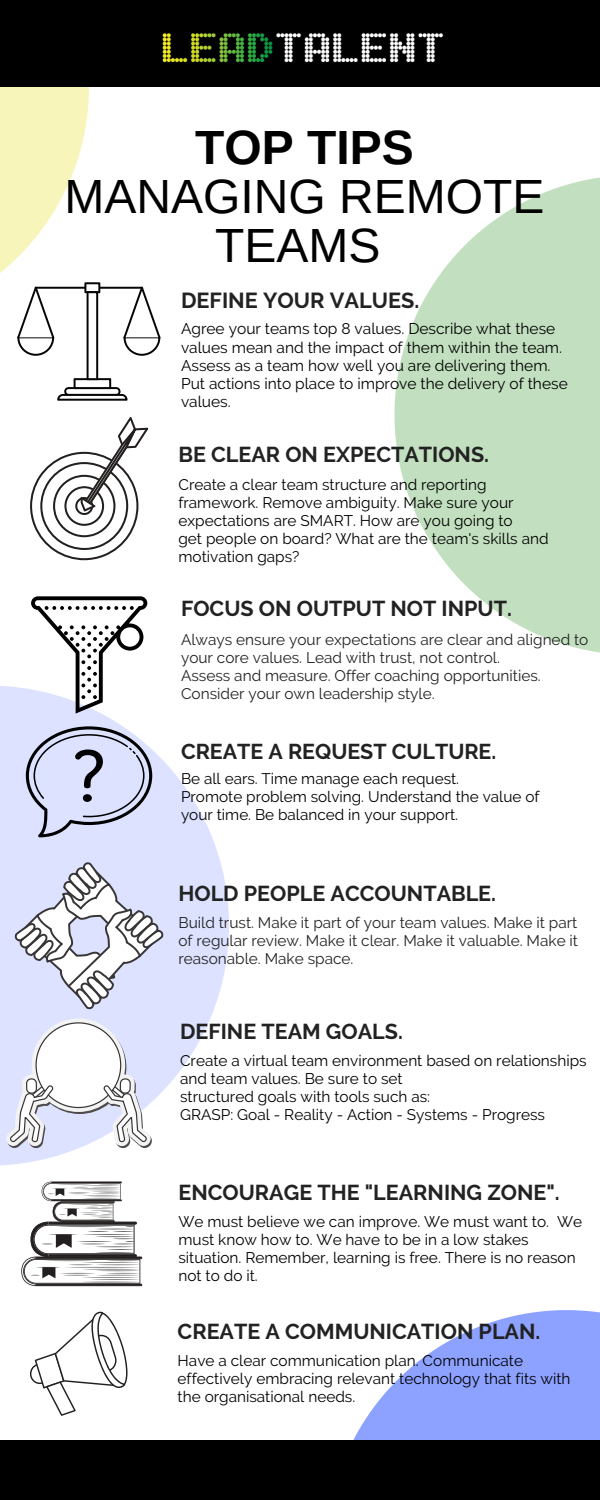
<style>
.page{position:relative;width:600px;height:1500px;background:#fff}
.page>*{position:absolute;margin:0;border:0;box-sizing:border-box;transform-origin:0 0}
.t1{font:48px/49.4px "Arimo";color:#000;text-align:center}
.t2{font:700 48px "Arimo";color:#000}
.t3{font:700 21.7px "Raleway";color:#222}
.t4{font:700 21.5px "Raleway";color:#222}
.t5{font:700 21.4px "Raleway";color:#222}
.t6{font:15.5px/18.2px "Raleway";color:#000}
.t7{font:15.4px/18px "Raleway";color:#000}
.t8{font:15.4px/18px "Raleway";color:#222}
.t9{font:15.3px/17.9px "Raleway";color:#000}
</style>
<div class="page">
<svg style="left:395px;top:177px;width:205px;height:476px;fill:#c2e0c0"></svg>
<svg style="left:0;top:686px;width:229px;height:480px;fill:#dce2ff"></svg>
<div style="left:0;top:0;width:600px;height:86px;background:#000"></div>
<img style="left:162px;top:33px;width:282px;height:30px">
<svg style="left:353px;top:1310px;width:247px;height:130px;fill:#8da2ff"></svg>
<div style="left:0;top:1440px;width:600px;height:60px;background:#000"></div>
<svg style="left:30px;top:1311px;width:98px;height:105px"></svg>
<svg style="left:26px;top:726px;width:126px;height:111px;background:#bdc2db"></svg>
<svg style="left:30px;top:417px;width:118px;height:144px"></svg>
<svg style="left:14px;top:862px;width:150px;height:148px"></svg>
<svg style="left:31px;top:596px;width:116px;height:118px"></svg>
<svg style="left:21px;top:1182px;width:121px;height:104px"></svg>
<svg style="left:5px;top:1018px;width:147px;height:130px"></svg>
<svg style="left:0;top:86px;width:161px;height:315px"></svg>
<h1 class="t2" style="left:195px;top:120px;width:220px">TOP TIPS</h1>
<h1 class="t1" style="left:65px;top:172px;width:481px">MANAGING REMOTE<br>TEAMS</h1>
<h2 class="t3" style="left:181px;top:288px;width:240px">DEFINE YOUR VALUES.</h2>
<p class="t6" style="left:181px;top:320px;width:388px">Agree your teams top 8 values. Describe what these values mean and the impact of them within the team.<br>Assess as a team how well you are delivering them.<br>Put actions into place to improve the delivery of these values.</p>
<h3 class="t4" style="left:178px;top:442px;width:312px">BE CLEAR ON EXPECTATIONS.</h3>
<p class="t7" style="left:178px;top:476px;width:372px">Create a clear team structure and reporting framework. Remove ambiguity. Make sure your expectations are SMART. How are you going to<br>get people on board? What are the team's skills and motivation gaps?</p>
<h3 class="t4" style="left:181px;top:596px;width:332px">FOCUS ON OUTPUT NOT INPUT.</h3>
<p class="t8" style="left:181px;top:630px;width:409px">Always ensure your expectations are clear and aligned to your core values. Lead with trust, not control.<br>Assess and measure. Offer coaching opportunities.<br>Consider your own leadership style.</p>
<h3 class="t5" style="left:181px;top:739px;width:317px">CREATE A REQUEST CULTURE.</h3>
<p class="t9" style="left:181px;top:769px;width:360px">Be all ears. Time manage each request.<br>Promote problem solving. Understand the value of your time. Be balanced in your support.</p>
<h3 class="t4" style="left:178px;top:881px;width:319px">HOLD PEOPLE ACCOUNTABLE.</h3>
<p class="t8" style="left:178px;top:914px;width:401px;text-align:justify">Build trust. Make it part of your team values. Make it part of regular review. Make it clear. Make it valuable. Make it reasonable. Make space.</p>
<h3 class="t4" style="left:180px;top:1019px;width:224px">DEFINE TEAM GOALS.</h3>
<p class="t7" style="left:180px;top:1052px;width:408px">Create a virtual team environment based on relationships and team values. Be sure to set<br>structured goals with tools such as:<br>GRASP: Goal - Reality - Action - Systems - Progress</p>
<h3 class="t4" style="left:178px;top:1180px;width:383px">ENCOURAGE THE "LEARNING ZONE".</h3>
<p class="t7" style="left:178px;top:1212px;width:405px">We must believe we can improve. We must want to. We must know how to. We have to be in a low stakes situation. Remember, learning is free. There is no reason not to do it.</p>
<h3 class="t4" style="left:178px;top:1319px;width:364px">CREATE A COMMUNICATION PLAN.</h3>
<p class="t7" style="left:178px;top:1352px;width:394px">Have a clear communication plan. Communicate effectively embracing relevant technology that fits with the organisational needs.</p>
</div>
